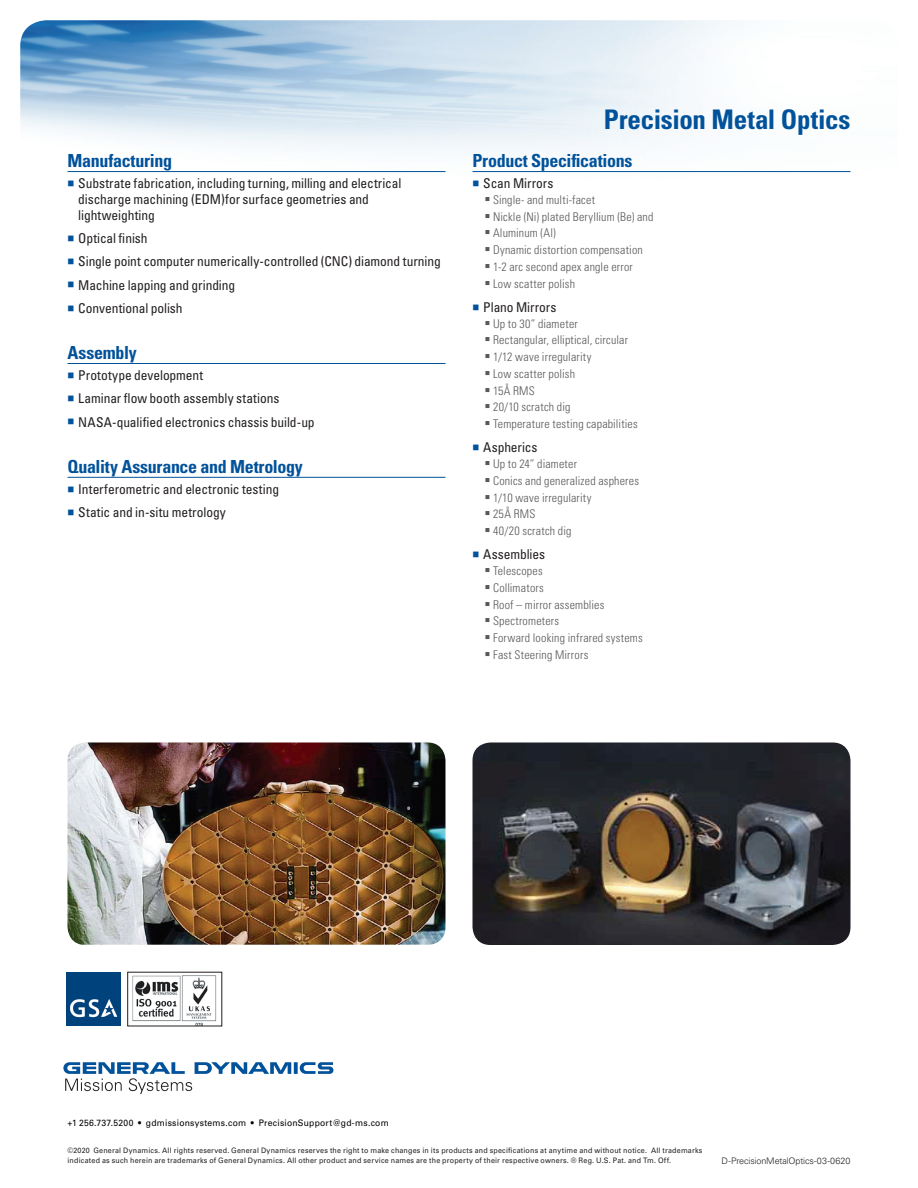
<style>
.page{position:relative;width:918px;height:1188px;background:#fff}
.page>*{position:absolute;margin:0;border:0;box-sizing:border-box;transform-origin:0 0}
._2015_Back_Title{font:700 condensed 27px "Univers LT Std";letter-spacing:-.01em;color:#01529a}
._2015_Specs_Subhead{font:700 condensed 18px "Univers LT Std";letter-spacing:-.02em;color:#01529a}
.t1{font:condensed 13.5px/15.8px "Univers LT Std";letter-spacing:-.005em;color:#231f20}
.t2{font:300 condensed 12px "Univers LT Std";letter-spacing:.015em;color:#57585a}
._2015_Copyright{font:9px "Univers LT Std";letter-spacing:.03em;color:#000;scale:.95 1}
.t3{font:300 9px "Univers LT Std";letter-spacing:-.015em;color:#231f20}
.t4{font:7.5px/9.8px "Univers LT Std";letter-spacing:.03em;color:#231f20;scale:.95 1}
.s1{color:#01529a}
</style>
<div class="page">
<img style="left:20px;top:20px;width:831px;height:153px">
<svg style="left:63px;top:1062px;width:270px;height:32px"></svg>
<hr style="left:68px;top:171px;width:378px;height:1px;background:#01529a">
<hr style="left:68px;top:363px;width:378px;height:1px;background:#01529a">
<hr style="left:68px;top:477px;width:378px;height:1px;background:#01529a">
<img style="left:68px;top:742px;width:378px;height:203px">
<hr style="left:472px;top:171px;width:378px;height:1px;background:#01529a">
<img style="left:132px;top:975px;width:85px;height:49px">
<img style="left:67px;top:972px;width:54px;height:54px">
<img style="left:472px;top:742px;width:378px;height:203px">
<p class="_2015_Specs_Subhead" style="left:68px;top:150px;width:106px">Manufacturing</p>
<p class="t1" style="left:78px;top:175px;width:325px;text-indent:-11px"><span class="s1">■</span> Substrate fabrication, including turning, milling and electrical discharge machining (EDM)for surface geometries and lightweighting</p>
<p class="t1" style="left:68px;top:230px;width:82px"><span class="s1">■</span> Optical finish</p>
<p class="t1" style="left:68px;top:253px;width:375px"><span class="s1">■</span> Single point computer numerically-controlled (CNC) diamond turning</p>
<p class="t1" style="left:68px;top:277px;width:169px"><span class="s1">■</span> Machine lapping and grinding</p>
<p class="t1" style="left:68px;top:300px;width:117px"><span class="s1">■</span> Conventional polish</p>
<p class="_2015_Specs_Subhead" style="left:68px;top:342px;width:71px">Assembly</p>
<p class="t1" style="left:68px;top:367px;width:137px"><span class="s1">■</span> Prototype development</p>
<p class="t1" style="left:68px;top:391px;width:213px"><span class="s1">■</span> Laminar flow booth assembly stations</p>
<p class="t1" style="left:68px;top:414px;width:249px"><span class="s1">■</span> NASA-qualified electronics chassis build-up</p>
<p class="_2015_Specs_Subhead" style="left:68px;top:455px;width:237px">Quality Assurance and Metrology</p>
<p class="t1" style="left:68px;top:481px;width:213px"><span class="s1">■</span> Interferometric and electronic testing</p>
<p class="t1" style="left:68px;top:504px;width:160px"><span class="s1">■</span> Static and in-situ metrology</p>
<p class="_2015_Back_Title" style="left:604px;top:103px;width:248px">Precision Metal Optics</p>
<p class="_2015_Specs_Subhead" style="left:472px;top:150px;width:161px">Product Specifications</p>
<p class="t1" style="left:472px;top:175px;width:82px"><span class="s1">■</span> Scan Mirrors</p>
<p class="t2" style="left:493px;top:192px;width:104px">Single- and multi-facet</p>
<p class="t2" style="left:493px;top:209px;width:162px">Nickle (Ni) plated Beryllium (Be) and</p>
<p class="t2" style="left:493px;top:226px;width:64px">Aluminum (Al)</p>
<p class="t2" style="left:493px;top:243px;width:151px">Dynamic distortion compensation</p>
<p class="t2" style="left:493px;top:259px;width:141px">1-2 arc second apex angle error</p>
<p class="t2" style="left:493px;top:276px;width:84px">Low scatter polish</p>
<p class="t1" style="left:472px;top:299px;width:86px"><span class="s1">■</span> Plano Mirrors</p>
<p class="t2" style="left:493px;top:316px;width:86px">Up to 30” diameter</p>
<p class="t2" style="left:493px;top:333px;width:136px">Rectangular, elliptical, circular</p>
<p class="t2" style="left:493px;top:350px;width:100px">1/12 wave irregularity</p>
<p class="t2" style="left:493px;top:366px;width:84px">Low scatter polish</p>
<p class="t2" style="left:493px;top:383px;width:43px">15Å RMS</p>
<p class="t2" style="left:493px;top:400px;width:79px">20/10 scratch dig</p>
<p class="t2" style="left:493px;top:417px;width:146px">Temperature testing capabilities</p>
<p class="t1" style="left:472px;top:440px;width:67px"><span class="s1">■</span> Aspherics</p>
<p class="t2" style="left:493px;top:457px;width:86px">Up to 24” diameter</p>
<p class="t2" style="left:493px;top:473px;width:148px">Conics and generalized aspheres</p>
<p class="t2" style="left:493px;top:490px;width:100px">1/10 wave irregularity</p>
<p class="t2" style="left:493px;top:507px;width:44px">25Å RMS</p>
<p class="t2" style="left:493px;top:524px;width:80px">40/20 scratch dig</p>
<p class="t1" style="left:472px;top:547px;width:74px"><span class="s1">■</span> Assemblies</p>
<p class="t2" style="left:493px;top:564px;width:51px">Telescopes</p>
<p class="t2" style="left:493px;top:580px;width:52px">Collimators</p>
<p class="t2" style="left:493px;top:597px;width:113px">Roof – mirror assemblies</p>
<p class="t2" style="left:493px;top:614px;width:68px">Spectrometers</p>
<p class="t2" style="left:493px;top:631px;width:151px">Forward looking infrared systems</p>
<p class="t2" style="left:493px;top:647px;width:97px">Fast Steering Mirrors</p>
<p class="_2015_Copyright" style="left:68px;top:1117px;width:340px">+1 256.737.5200 • gdmissionsystems.com • PrecisionSupport@gd-ms.com</p>
<p class="t4" style="left:68px;top:1145px;width:670px">©2020 General Dynamics. All rights reserved. General Dynamics reserves the right to make changes in its products and specifications at anytime and without notice. All trademarks indicated as such herein are trademarks of General Dynamics. All other product and service names are the property of their respective owners. ® Reg. U.S. Pat. and Tm. Off.</p>
<p class="t3" style="left:722px;top:1155px;width:130px">D-PrecisionMetalOptics-03-0620</p>
</div>
